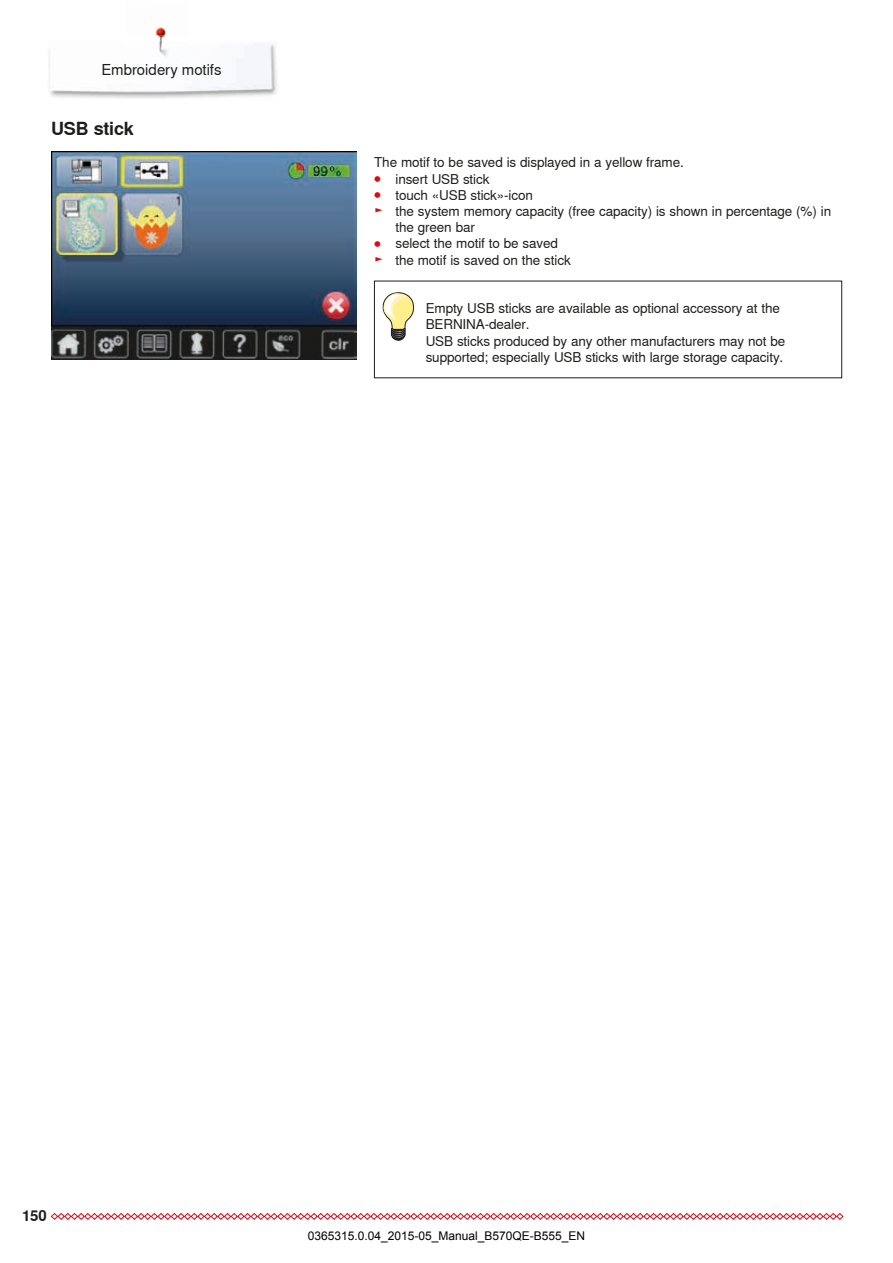
<style>
.page{position:relative;width:893px;height:1263px;background:#fff}
.page>*{position:absolute;margin:0;border:0;box-sizing:border-box;transform-origin:0 0}
.t1{font:700 18px "Nimbus Sans Global";letter-spacing:-.01em;color:#1d1d1b}
.t2{font:15px "Nimbus Sans Global";letter-spacing:-.005em;color:#1d1d1b}
.t3{font:700 15px "Nimbus Sans Global";color:#1d1d1b}
.t4{font:13.5px/16.2px "Nimbus Sans Global";letter-spacing:-.01em;color:#1d1d1b}
.t5{font:12px "Arial";color:#000}
.s1{font-weight:700;font-size:12px;color:#e30614}
.s2{color:#e30614}
</style>
<div class="page">
<svg style="left:51px;top:1213px;width:793px;height:7px"></svg>
<img style="left:49px;top:44px;width:228px;height:54px">
<img style="left:125px;top:27px;width:65px;height:48px">
<svg style="left:383px;top:292px;width:31px;height:49px"></svg>
<img style="left:51px;top:151px;width:305px;height:208px">
<p class="t2" style="left:102px;top:61px;width:122px">Embroidery motifs</p>
<h1 class="t1" style="left:51px;top:118px;width:84px">USB stick</h1>
<p class="t4" style="left:374px;top:155px;width:311px">The motif to be saved is displayed in a yellow frame.</p>
<p class="t4" style="left:374px;top:171px;width:117px"><span class="s1">⦁</span> insert USB stick</p>
<p class="t4" style="left:374px;top:187px;width:160px"><span class="s1">⦁</span> touch «USB stick»-icon</p>
<p class="t4" style="left:374px;top:203px;width:458px"><span class="s2">►</span> the system memory capacity (free capacity) is shown in percentage (%) in</p>
<p class="t4" style="left:395px;top:219px;width:81px">the green bar</p>
<p class="t4" style="left:374px;top:236px;width:185px"><span class="s1">⦁</span> select the motif to be saved</p>
<p class="t4" style="left:374px;top:252px;width:198px"><span class="s2">►</span> the motif is saved on the stick</p>
<p class="t4" style="left:426px;top:300px;width:361px">Empty USB sticks are available as optional accessory at the BERNINA-dealer.<br>USB sticks produced by any other manufacturers may not be supported; especially USB sticks with large storage capacity.</p>
<p class="t3" style="left:22px;top:1207px;width:26px">150</p>
<p class="t5" style="left:308px;top:1227px;width:279px">0365315.0.04_2015-05_Manual_B570QE-B555_EN</p>
</div>
